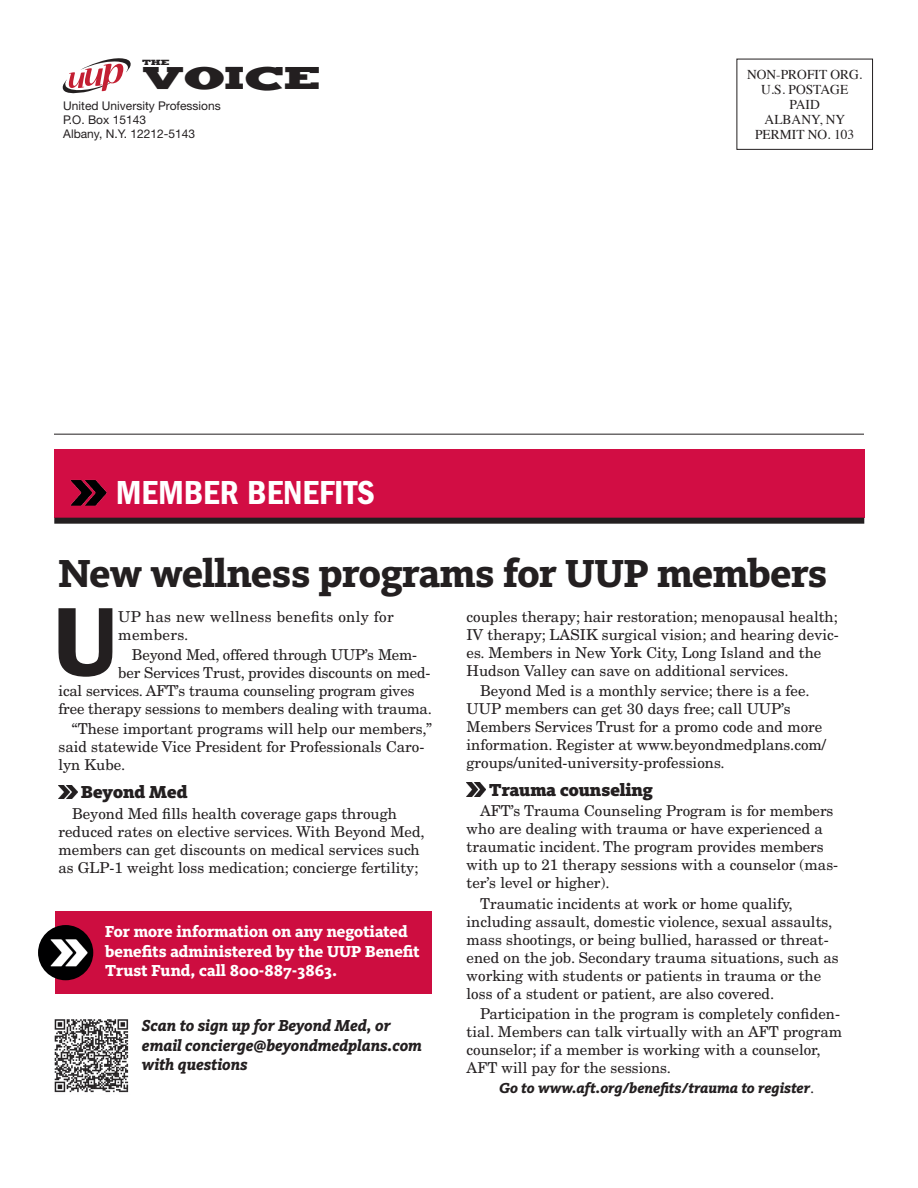
<style>
.page{position:relative;width:918px;height:1188px;background:#fff}
.page>*{position:absolute;margin:0;border:0;box-sizing:border-box;transform-origin:0 0}
.t1{font:600 98.4px "ITC Franklin Gothic Std";color:#231f20}
.t2{font:800 40.5px "Kievit Slab OT";letter-spacing:-.01em;color:#231f20}
.t3{font:34.5px "ITC Franklin Gothic Std Dm Cd";color:#fff}
.t4{font:31.5px "Hundo";color:#231f20}
.t5{font:900 18px "Kievit Slab OT";color:#231f20}
.t6{font:800 16.5px/19.5px "Kievit Slab OT";color:#fff}
.t7{font:italic 800 16.5px/19.5px "Kievit Slab OT";color:#231f20}
.t8{font:15px/18px "New Century Schlbk LT Std";color:#231f20}
.t9{font:italic 800 15px "Kievit Slab OT";color:#231f20}
.t10{font:15px/18px "New Century Schlbk LT Std";letter-spacing:.02em;color:#231f20}
.t11{font:13.5px/15px "Times";color:#231f20;text-align:center}
.t12{font:12px/14.4px "Helvetica Neue LT Std";color:#231f20}
.t13{font:7.5px "Hundo";color:#231f20}
.s1{font-family:"New Century Schlbk LT Std";font-weight:400;font-style:normal}
</style>
<div class="page">
<div style="left:737px;top:59px;width:136px;height:91px;border:1px solid #231f20"></div>
<svg style="left:63px;top:58px;width:68px;height:35px"></svg>
<div style="left:54px;top:449px;width:810px;height:69px;background:#d20d44"></div>
<img style="left:58px;top:785px;width:19px;height:13px">
<div style="left:54px;top:518px;width:810px;height:6px;background:#231f20"></div>
<img style="left:70px;top:480px;width:37px;height:26px">
<img style="left:467px;top:783px;width:18px;height:13px">
<img style="left:54px;top:1019px;width:75px;height:74px">
<hr style="left:54px;top:434px;width:810px;height:1px;background:#231f20">
<div style="left:55px;top:911px;width:377px;height:83px;background:#cd0d40"></div>
<div style="left:38px;top:925px;width:55px;height:55px;background:#000001;border-radius:50%"></div>
<img style="left:50px;top:933px;width:38px;height:40px">
<p class="t13" style="left:142px;top:59px;width:29px">THE</p>
<h3 class="t4" style="left:142px;top:63px;width:180px">VOICE</h3>
<p class="t12" style="left:63px;top:98px;width:159px">United University Professions<br>P.O. Box 15143<br>Albany, N.Y. 12212-5143</p>
<h3 class="t3" style="left:116px;top:473px;width:261px">MEMBER BENEFITS</h3>
<p class="t11" style="left:747px;top:66px;width:117px">NON-PROFIT ORG.<br>U.S. POSTAGE<br>PAID<br>ALBANY, NY<br>PERMIT NO. 103</p>
<h2 class="t2" style="left:58px;top:550px;width:770px">New wellness programs for UUP members</h2>
<h1 class="t1" style="left:53px;top:584px;width:66px">U</h1>
<p class="t10" style="left:118px;top:607px;width:277px">UP has new wellness benefits only for members.</p>
<p class="t8" style="left:132px;top:646px;width:287px">Beyond Med, offered through UUP’s Mem-</p>
<p class="t8" style="left:118px;top:664px;width:314px">ber Services Trust, provides discounts on med-</p>
<p class="t8" style="left:58px;top:682px;width:358px">ical services. AFT’s trauma counseling program gives</p>
<p class="t8" style="left:58px;top:700px;width:375px">free therapy sessions to members dealing with trauma.</p>
<p class="t8" style="left:58px;top:720px;width:375px;text-indent:14px">“These important programs will help our members,” said statewide Vice President for Professionals Caro&shy;lyn Kube.</p>
<p class="t5" style="left:81px;top:782px;width:108px">Beyond Med</p>
<p class="t8" style="left:58px;top:804px;width:368px;text-indent:14px">Beyond Med fills health coverage gaps through reduced rates on elective services. With Beyond Med, members can get discounts on medical services such as GLP-1 weight loss medication; concierge fertility;</p>
<p class="t6" style="left:105px;top:922px;width:316px">For more information on any negotiated benefits administered by the UUP Benefit<br>Trust Fund, call 800-887-3863.</p>
<p class="t7" style="left:142px;top:1016px;width:281px">Scan to sign up for Beyond Med, or email concierge@beyondmedplans.com with questions</p>
<p class="t8" style="left:467px;top:607px;width:374px">couples therapy; hair restoration; menopausal health; IV therapy; LASIK surgical vision; and hearing devic&shy;es. Members in New York City, Long Island and the Hudson Valley can save on additional services.</p>
<p class="t8" style="left:467px;top:682px;width:361px;text-indent:14px">Beyond Med is a monthly service; there is a fee.<br>UUP members can get 30 days free; call UUP’s Members Services Trust for a promo code and more information. Register at www.beyondmedplans.com/ groups/united-university-professions.</p>
<p class="t5" style="left:489px;top:779px;width:165px">Trauma counseling</p>
<p class="t8" style="left:467px;top:802px;width:373px;text-indent:14px">AFT’s Trauma Counseling Program is for members who are dealing with trauma or have experienced a traumatic incident. The program provides members with up to 21 therapy sessions with a counselor (mas&shy;ter’s level or higher).</p>
<p class="t8" style="left:467px;top:894px;width:374px;text-indent:14px">Traumatic incidents at work or home qualify, including assault, domestic violence, sexual assaults, mass shootings, or being bullied, harassed or threat&shy;ened on the job. Secondary trauma situations, such as working with students or patients in trauma or the loss of a student or patient, are also covered.</p>
<p class="t8" style="left:467px;top:1004px;width:377px;text-indent:14px">Participation in the program is completely confiden&shy;tial. Members can talk virtually with an AFT program counselor; if a member is working with a counselor, AFT will pay for the sessions.</p>
<p class="t9" style="left:499px;top:1079px;width:317px">Go to www.aft.org/benefits/trauma to register<span class="s1">.</span></p>
</div>
